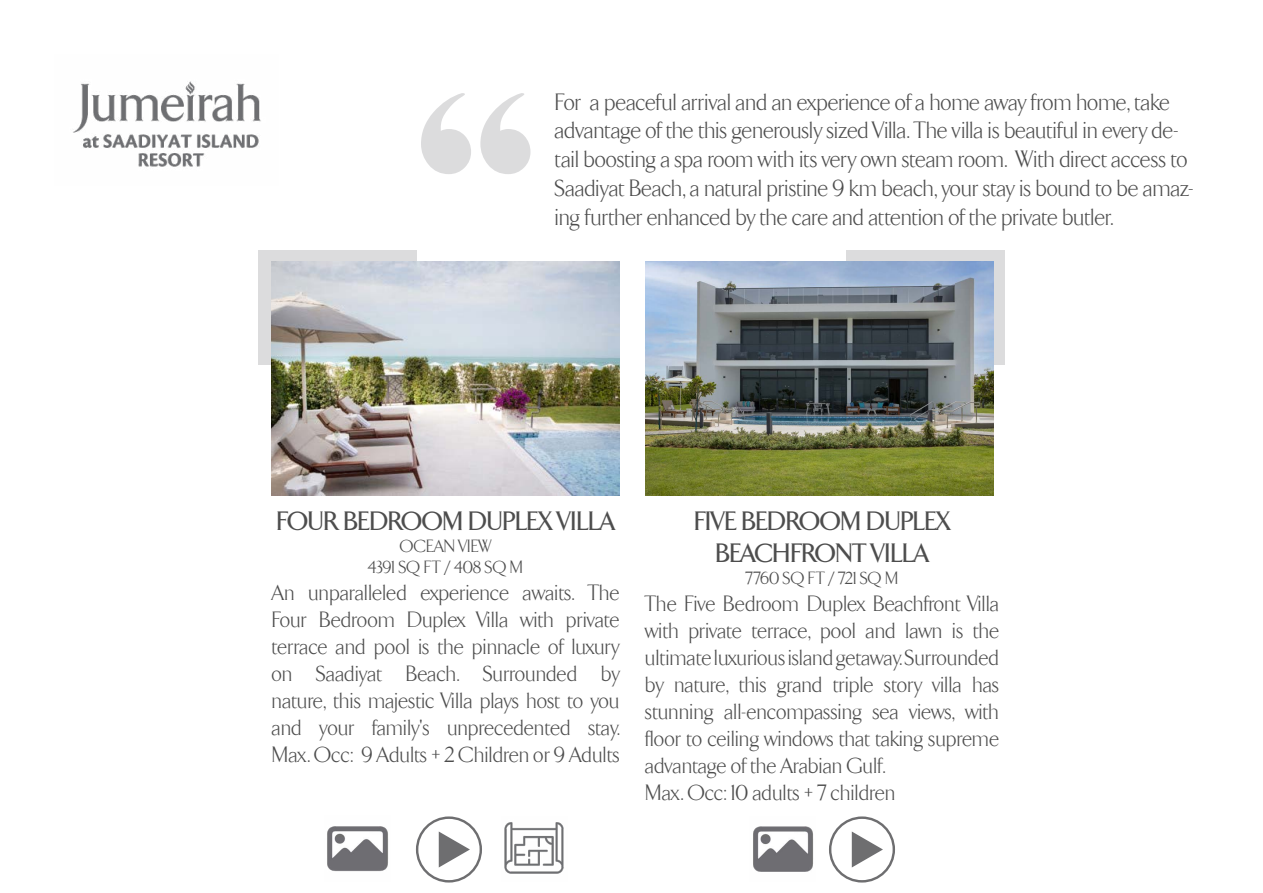
<style>
.page{position:relative;width:1263px;height:893px;background:#fff}
.page>*{position:absolute;margin:0;border:0;box-sizing:border-box;transform-origin:0 0}
.t1{font:500 27px/32.4px "TF Arrow";letter-spacing:-.02em;color:#4d4d4d;text-align:center}
.t2{font:300 24px/28.8px "TF Arrow";letter-spacing:-.01em;color:#4d4d4d}
.t3{font:300 22.5px/27px "TF Arrow";color:#4d4d4d;text-align:justify}
.t4{font:300 18px/21.6px "TF Arrow";color:#4d4d4d;text-align:center}
</style>
<div class="page">
<svg style="left:421px;top:93px;width:109px;height:81px"></svg>
<img style="left:73px;top:81px;width:188px;height:86px">
<div style="left:258px;top:251px;width:159px;height:114px;background:#dcdcdd"></div>
<div style="left:846px;top:251px;width:159px;height:114px;background:#dcdcdd"></div>
<img style="left:272px;top:261px;width:348px;height:234px">
<svg style="left:416px;top:816px;width:66px;height:66px"></svg>
<img style="left:753px;top:826px;width:61px;height:46px">
<svg style="left:829px;top:816px;width:66px;height:66px"></svg>
<img style="left:327px;top:826px;width:61px;height:46px">
<img style="left:504px;top:822px;width:60px;height:52px">
<img style="left:645px;top:261px;width:348px;height:234px">
<p class="t2" style="left:555px;top:88px;width:640px">For a peaceful arrival and an experience of a home away from home, take advantage of the this generously sized Villa. The villa is beautiful in every de&shy;tail boosting a spa room with its very own steam room. With direct access to Saadiyat Beach, a natural pristine 9 km beach, your stay is bound to be amaz&shy;ing further enhanced by the care and attention of the private butler.</p>
<p class="t1" style="left:277px;top:506px;width:340px">FOUR BEDROOM DUPLEX VILLA</p>
<p class="t4" style="left:368px;top:535px;width:157px">OCEAN VIEW<br>4391 SQ FT / 408 SQ M</p>
<p class="t3" style="left:272px;top:580px;width:349px">An unparalleled experience awaits. The Four Bedroom Duplex Villa with private terrace and pool is the pinnacle of luxury on Saadiyat Beach. Surrounded by nature, this majestic Villa plays host to you and your family's unprecedented stay.<br>Max. Occ: 9 Adults + 2 Children or 9 Adults</p>
<p class="t1" style="left:694px;top:506px;width:258px">FIVE BEDROOM DUPLEX<br>BEACHFRONT VILLA</p>
<p class="t4" style="left:746px;top:568px;width:154px">7760 SQ FT / 721 SQ M</p>
<p class="t3" style="left:645px;top:591px;width:355px;text-align:left">The Five Bedroom Duplex Beachfront Villa with private terrace, pool and lawn is the ultimate luxurious island getaway. Surrounded by nature, this grand triple story villa has stunning all-encompassing sea views, with floor to ceiling windows that taking supreme advantage of the Arabian Gulf.<br>Max. Occ: 10 adults + 7 children</p>
</div>
